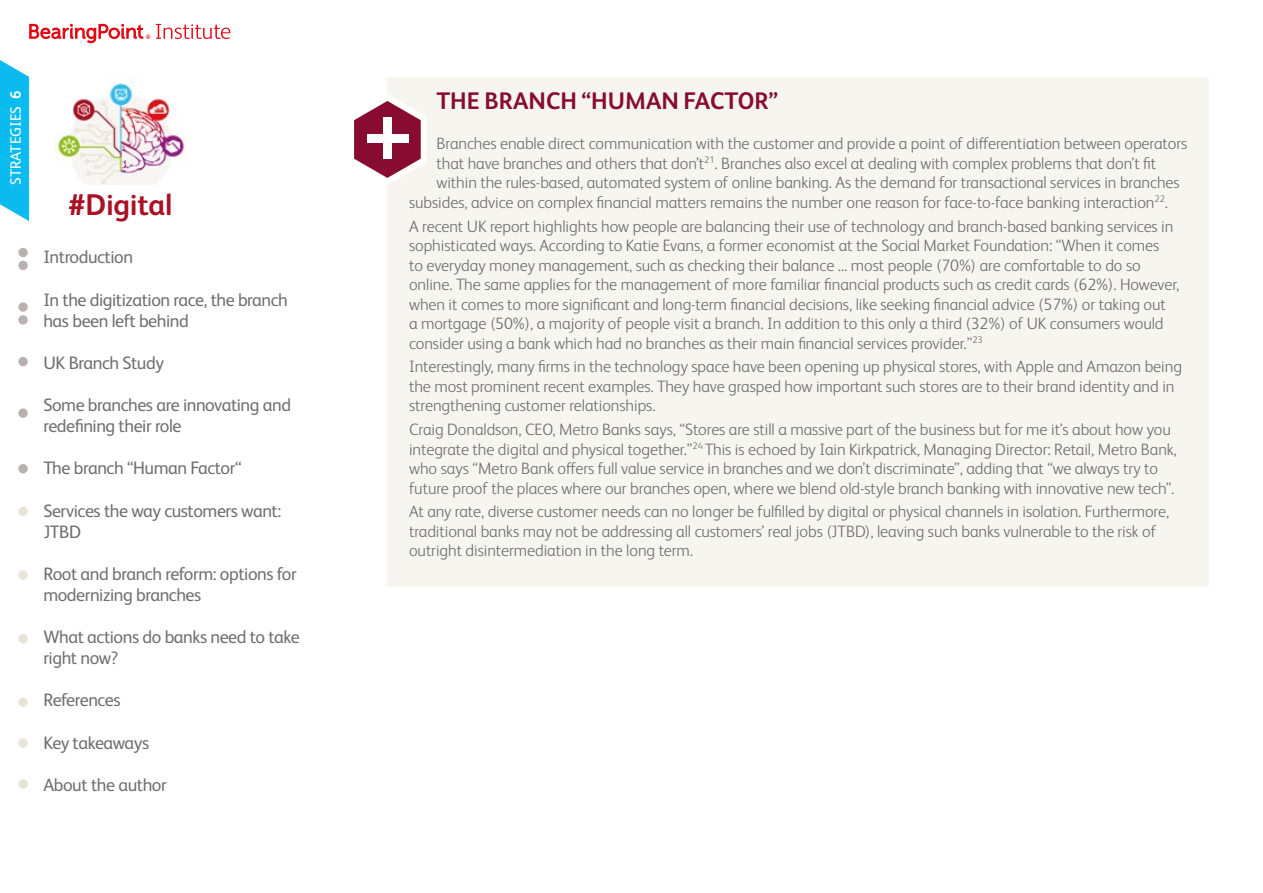
<style>
.page{position:relative;width:1263px;height:893px;background:#fff}
.page>*{position:absolute;margin:0;border:0;box-sizing:border-box;transform-origin:0 0}
.t1{font:700 30px "FS Albert Pro";letter-spacing:-.01em;color:#aa1124}
.t2{font:700 24px "FS Albert Pro";color:#880c32}
.t3{font:18px/21px "FS Albert Pro";letter-spacing:-.025em;color:#706f6f}
.t4{font:300 16.5px/19.5px "FS Albert Pro";letter-spacing:-.005em;color:#706f6f}
.t5{font:15px "FS Albert Pro";color:#fff}
.t6{font:700 15px "FS Albert Pro";color:#fff}
</style>
<div class="page">
<svg style="left:29px;top:24px;width:121px;height:19px"></svg>
<svg style="left:156px;top:24px;width:74px;height:15px"></svg>
<img style="left:57px;top:82px;width:128px;height:103px">
<div style="left:387px;top:78px;width:822px;height:509px;background:#f6f5ef"></div>
<svg style="left:354px;top:94px;width:73px;height:91px"></svg>
<div style="left:384px;top:118px;width:8px;height:41px;background:#fff"></div>
<div style="left:367px;top:134px;width:42px;height:9px;background:#fff"></div>
<div style="left:18px;top:464px;width:10px;height:9px;background:#b9b1af;border-radius:50%"></div>
<div style="left:18px;top:570px;width:10px;height:10px;background:#e7e3d7;border-radius:50%"></div>
<div style="left:18px;top:507px;width:10px;height:9px;background:#e7e3d7;border-radius:50%"></div>
<div style="left:18px;top:634px;width:10px;height:9px;background:#e7e3d7;border-radius:50%"></div>
<div style="left:18px;top:698px;width:10px;height:9px;background:#e7e3d7;border-radius:50%"></div>
<div style="left:18px;top:738px;width:10px;height:10px;background:#e7e3d7;border-radius:50%"></div>
<div style="left:18px;top:779px;width:10px;height:10px;background:#e7e3d7;border-radius:50%"></div>
<svg style="left:0;top:60px;width:29px;height:161px;background:#24c2f0"></svg>
<div style="left:18px;top:357px;width:10px;height:9px;background:#b9b1af;border-radius:50%"></div>
<div style="left:18px;top:408px;width:10px;height:10px;background:#b9b1af;border-radius:50%"></div>
<div style="left:18px;top:261px;width:10px;height:9px;background:#b9b1af;border-radius:50%"></div>
<div style="left:18px;top:315px;width:10px;height:10px;background:#b9b1af;border-radius:50%"></div>
<div style="left:18px;top:248px;width:10px;height:9px;background:#b9b1af;border-radius:50%"></div>
<div style="left:18px;top:302px;width:10px;height:10px;background:#b9b1af;border-radius:50%"></div>
<p class="t6" style="left:5px;top:99px;width:10px;rotate:-90deg">6</p>
<p class="t5" style="left:5px;top:185px;width:80px;rotate:-90deg">STRATEGIES</p>
<h1 class="t1" style="left:69px;top:183px;width:105px">#Digital</h1>
<p class="t3" style="left:43px;top:245px;width:91px">Introduction</p>
<p class="t3" style="left:43px;top:288px;width:246px">In the digitization race, the branch has been left behind</p>
<p class="t3" style="left:43px;top:351px;width:122px">UK Branch Study</p>
<p class="t3" style="left:43px;top:393px;width:249px">Some branches are innovating and redefining their role</p>
<p class="t3" style="left:43px;top:456px;width:200px">The branch “Human Factor“</p>
<p class="t3" style="left:43px;top:499px;width:239px">Services the way customers want:<br>JTBD</p>
<p class="t3" style="left:43px;top:562px;width:255px">Root and branch reform: options for modernizing branches</p>
<p class="t3" style="left:43px;top:625px;width:258px">What actions do banks need to take right now?</p>
<p class="t3" style="left:43px;top:688px;width:79px">References</p>
<p class="t3" style="left:43px;top:731px;width:107px">Key takeaways</p>
<p class="t3" style="left:43px;top:773px;width:125px">About the author</p>
<h2 class="t2" style="left:436px;top:84px;width:343px">THE BRANCH “HUMAN FACTOR”</h2>
<p class="t4" style="left:436px;top:133px;width:752px">Branches enable direct communication with the customer and provide a point of differentiation between operators</p>
<p class="t4" style="left:436px;top:152px;width:721px">that have branches and others that don’t<sup>21</sup>. Branches also excel at dealing with complex problems that don’t fit</p>
<p class="t4" style="left:436px;top:172px;width:745px">within the rules-based, automated system of online banking. As the demand for transactional services in branches</p>
<p class="t4" style="left:409px;top:191px;width:760px">subsides, advice on complex financial matters remains the number one reason for face-to-face banking interaction<sup>22</sup>.</p>
<p class="t4" style="left:409px;top:215px;width:772px">A recent UK report highlights how people are balancing their use of technology and branch-based banking services in sophisticated ways. According to Katie Evans, a former economist at the Social Market Foundation: “When it comes<br>to everyday money management, such as checking their balance … most people (70%) are comfortable to do so online. The same applies for the management of more familiar financial products such as credit cards (62%). However, when it comes to more significant and long-term financial decisions, like seeking financial advice (57%) or taking out<br>a mortgage (50%), a majority of people visit a branch. In addition to this only a third (32%) of UK consumers would consider using a bank which had no branches as their main financial services provider.”<sup>23</sup></p>
<p class="t4" style="left:409px;top:356px;width:774px">Interestingly, many firms in the technology space have been opening up physical stores, with Apple and Amazon being the most prominent recent examples. They have grasped how important such stores are to their brand identity and in strengthening customer relationships.</p>
<p class="t4" style="left:409px;top:419px;width:769px">Craig Donaldson, CEO, Metro Banks says, “Stores are still a massive part of the business but for me it’s about how you integrate the digital and physical together.”<sup>24</sup> This is echoed by Iain Kirkpatrick, Managing Director: Retail, Metro Bank, who says “Metro Bank offers full value service in branches and we don’t discriminate”, adding that “we always try to future proof the places where our branches open, where we blend old-style branch banking with innovative new tech”.</p>
<p class="t4" style="left:409px;top:501px;width:762px">At any rate, diverse customer needs can no longer be fulfilled by digital or physical channels in isolation. Furthermore, traditional banks may not be addressing all customers’ real jobs (JTBD), leaving such banks vulnerable to the risk of outright disintermediation in the long term.</p>
</div>
